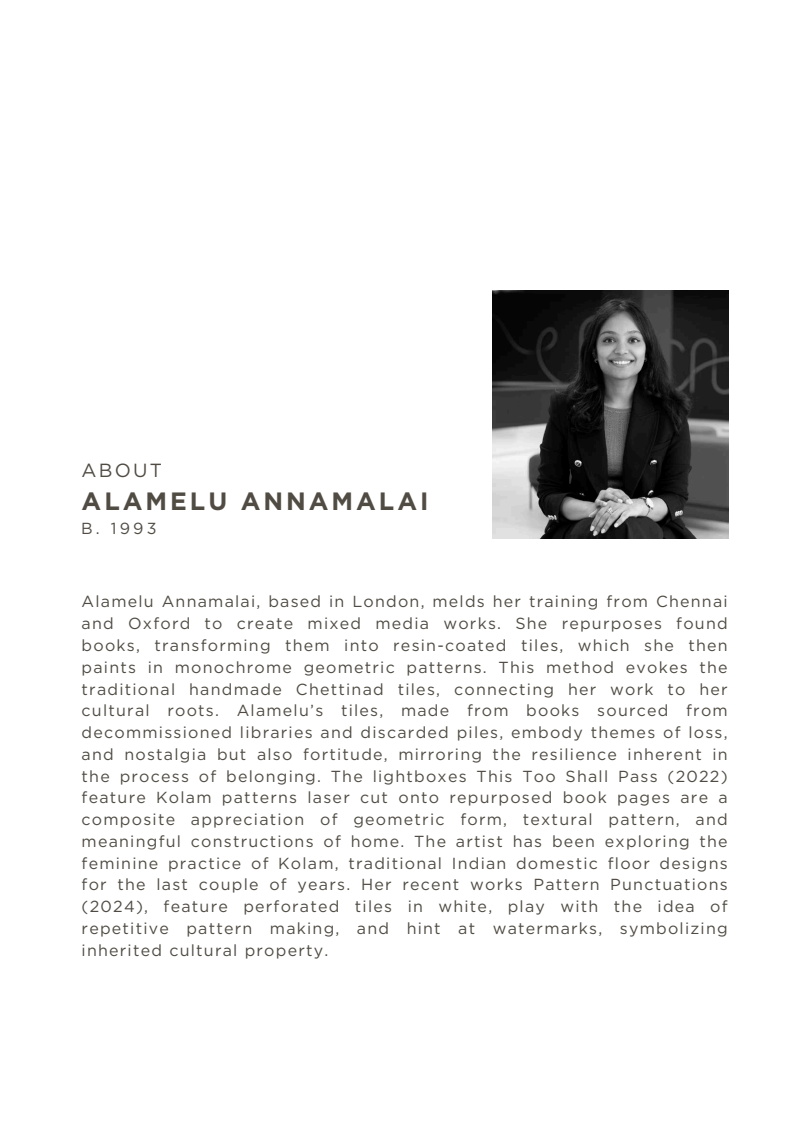
<style>
.page{position:relative;width:810px;height:1126px;background:#fff}
.page>*{position:absolute;margin:0;border:0;box-sizing:border-box;transform-origin:0 0}
.t1{font:700 25px "Gotham";letter-spacing:.12em;color:#504c44}
.t2{font:19px "Gotham";letter-spacing:.12em;color:#504c44}
.t3{font:16px/21.8px "Gotham";letter-spacing:.075em;color:#504c44;text-align:justify}
</style>
<div class="page">
<img style="left:492px;top:290px;width:237px;height:248px">
<p class="t2" style="left:82px;top:458px;width:82px">ABOUT</p>
<h1 class="t1" style="left:82px;top:486px;width:348px">ALAMELU ANNAMALAI</h1>
<p class="t3" style="left:81px;top:517px;width:77px">B. 1993</p>
<p class="t3" style="left:82px;top:590px;width:648px">Alamelu Annamalai, based in London, melds her training from Chennai and Oxford to create mixed media works. She repurposes found books, transforming them into resin-coated tiles, which she then paints in monochrome geometric patterns. This method evokes the traditional handmade Chettinad tiles, connecting her work to her cultural roots. Alamelu’s tiles, made from books sourced from decommissioned libraries and discarded piles, embody themes of loss, and nostalgia but also fortitude, mirroring the resilience inherent in the process of belonging. The lightboxes This Too Shall Pass (2022) feature Kolam patterns laser cut onto repurposed book pages are a composite appreciation of geometric form, textural pattern, and meaningful constructions of home. The artist has been exploring the feminine practice of Kolam, traditional Indian domestic floor designs for the last couple of years. Her recent works Pattern Punctuations (2024), feature perforated tiles in white, play with the idea of repetitive pattern making, and hint at watermarks, symbolizing inherited cultural property.</p>
</div>
